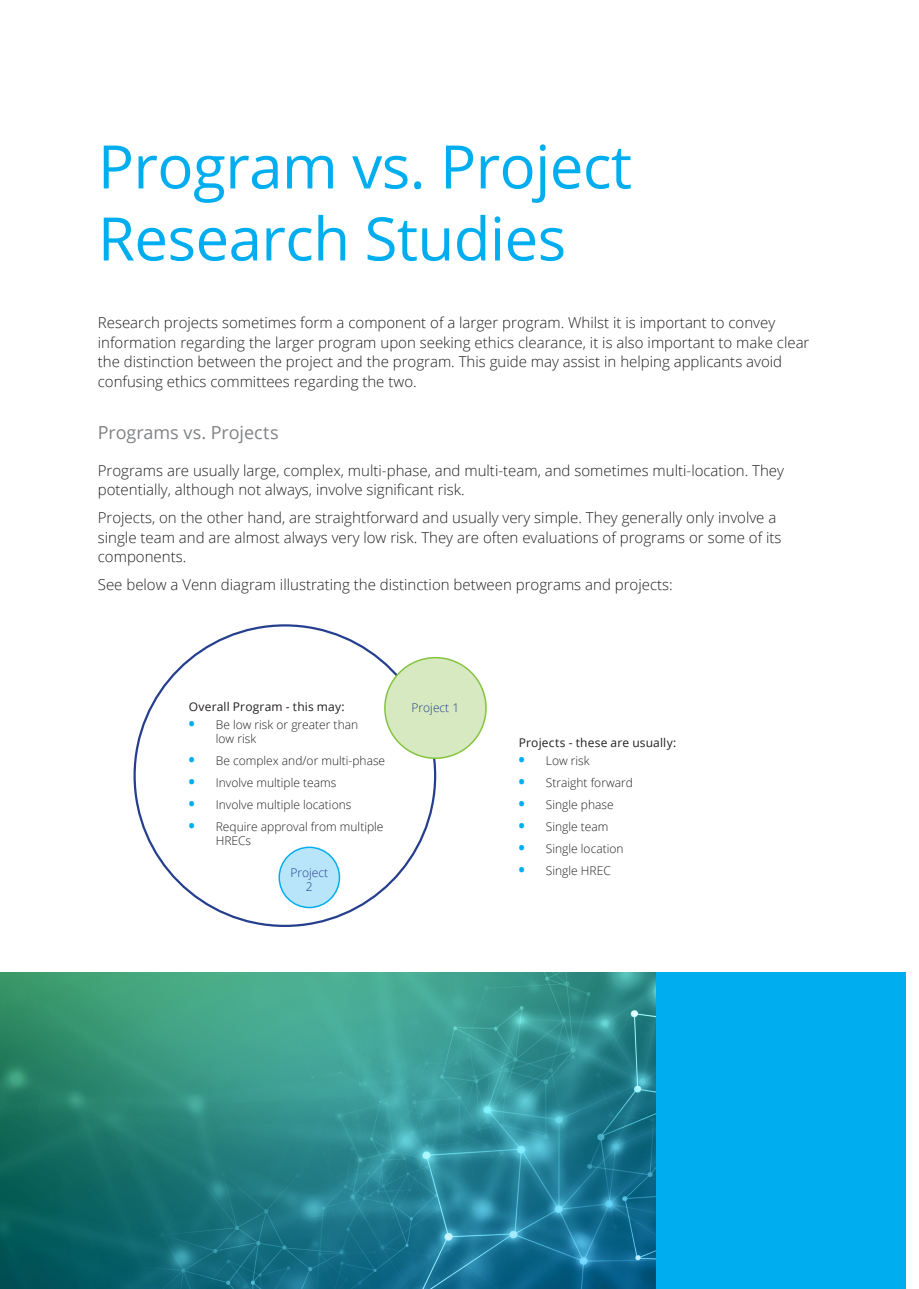
<style>
.page{position:relative;width:919px;height:1289px;background:#fff}
.page>*{position:absolute;margin:0;border:0;box-sizing:border-box;transform-origin:0 0}
.intro{font:60px/72px "Open Sans";letter-spacing:-.01em;color:#00aeef}
.Sub_Heading_Level_2{font:18px "Open Sans";letter-spacing:-.005em;color:#808285}
.Body_Copy{font:300 15px/19.5px "Open Sans";color:#231f20}
.t1{font:300 12px/13.5px "Open Sans";color:#231f20}
.Body{font:12px "Open Sans";letter-spacing:.015em;color:#231f20}
.t2{font:300 12px/14.4px "Open Sans";color:#253f8e;text-align:center}
.s1{font-weight:800;font-size:15px;color:#00aeef}
</style>
<div class="page">
<img style="left:0;top:972px;width:656px;height:316px">
<div style="left:656px;top:972px;width:250px;height:316px;background:#00aeef"></div>
<div style="left:279px;top:847px;width:60px;height:60px;background:#b9e5fa;border-radius:50%"></div>
<div style="left:278px;top:846px;width:62px;height:62px;border:2px solid #00aeef;border-radius:50%"></div>
<div style="left:385px;top:657px;width:101px;height:101px;background:#d7e9c0;border-radius:50%"></div>
<div style="left:384px;top:657px;width:102px;height:102px;border:2px solid #84c440;border-radius:50%"></div>
<p class="intro" style="left:98px;top:129px;width:535px">Program vs. Project<br>Research Studies</p>
<p class="Body_Copy" style="left:98px;top:313px;width:713px">Research projects sometimes form a component of a larger program. Whilst it is important to convey information regarding the larger program upon seeking ethics clearance, it is also important to make clear the distinction between the project and the program. This guide may assist in helping applicants avoid confusing ethics committees regarding the two.</p>
<p class="Sub_Heading_Level_2" style="left:98px;top:420px;width:182px">Programs vs. Projects</p>
<p class="Body_Copy" style="left:98px;top:460px;width:687px">Programs are usually large, complex, multi-phase, and multi-team, and sometimes multi-location. They potentially, although not always, involve significant risk.</p>
<p class="Body_Copy" style="left:98px;top:507px;width:685px">Projects, on the other hand, are straightforward and usually very simple. They generally only involve a single team and are almost always very low risk. They are often evaluations of programs or some of its components.</p>
<p class="Body_Copy" style="left:98px;top:574px;width:576px">See below a Venn diagram illustrating the distinction between programs and projects:</p>
<p class="Body" style="left:189px;top:699px;width:157px">Overall Program - this may:</p>
<p class="t1" style="left:216px;top:718px;width:144px;text-indent:-27px"><span class="s1">•</span> Be low risk or greater than low risk</p>
<p class="t1" style="left:189px;top:753px;width:198px"><span class="s1">•</span> Be complex and/or multi-phase</p>
<p class="t1" style="left:189px;top:775px;width:149px"><span class="s1">•</span> Involve multiple teams</p>
<p class="t1" style="left:189px;top:797px;width:164px"><span class="s1">•</span> Involve multiple locations</p>
<p class="t1" style="left:216px;top:819px;width:169px;text-indent:-27px"><span class="s1">•</span> Require approval from multiple<br>HRECs</p>
<p class="t2" style="left:290px;top:865px;width:39px">Project<br>2</p>
<p class="t2" style="left:411px;top:700px;width:49px">Project 1</p>
<p class="Body" style="left:519px;top:734px;width:159px">Projects - these are usually:</p>
<p class="t1" style="left:519px;top:753px;width:72px"><span class="s1">•</span> Low risk</p>
<p class="t1" style="left:519px;top:775px;width:115px"><span class="s1">•</span> Straight forward</p>
<p class="t1" style="left:519px;top:797px;width:96px"><span class="s1">•</span> Single phase</p>
<p class="t1" style="left:519px;top:819px;width:91px"><span class="s1">•</span> Single team</p>
<p class="t1" style="left:519px;top:841px;width:106px"><span class="s1">•</span> Single location</p>
<p class="t1" style="left:519px;top:863px;width:93px"><span class="s1">•</span> Single HREC</p>
</div>
